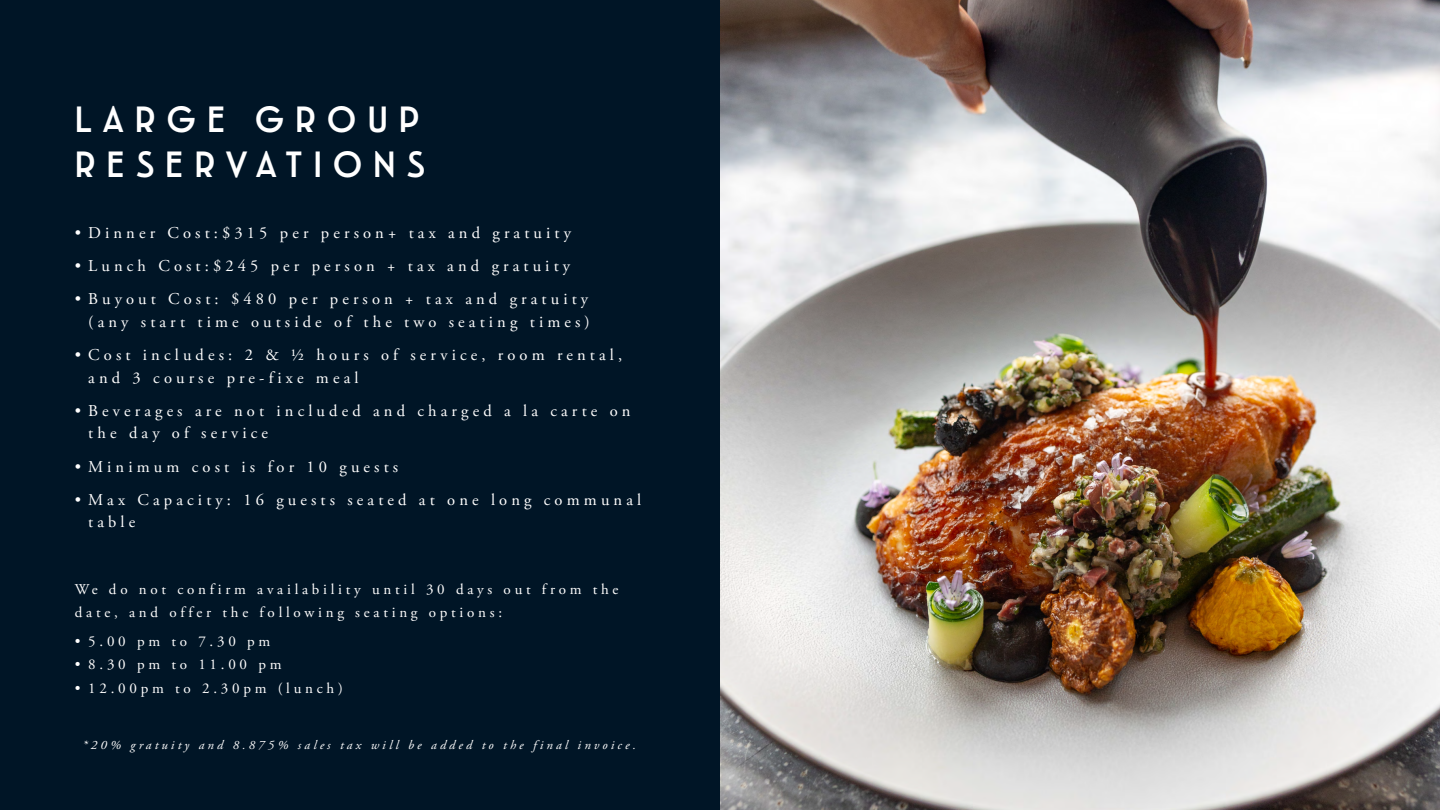
<style>
.page{position:relative;width:1440px;height:810px;background:#fff}
.page>*{position:absolute;margin:0;border:0;box-sizing:border-box;transform-origin:0 0}
.t1{font:37.5px/45.8px "Emblema 65";letter-spacing:.25em;color:#fff}
.t2{font:16.5px/22.5px "Adobe Garamond Pro";letter-spacing:.25em;color:#fff}
.t3{font:15px/22.5px "Adobe Garamond Pro";letter-spacing:.25em;color:#fff}
.t4{font:italic 12.75px "Adobe Garamond Pro";letter-spacing:.25em;color:#fff}
</style>
<div class="page">
<div style="left:0;top:0;width:721px;height:810px;background:#001526"></div>
<img style="left:721px;top:0;width:719px;height:810px">
<h1 class="t1" style="left:74px;top:97px;width:353px">LARGE GROUP<br>RESERVATIONS</h1>
<p class="t2" style="left:75px;top:222px;width:498px">• Dinner Cost:$315 per person+ tax and gratuity</p>
<p class="t2" style="left:75px;top:255px;width:497px">• Lunch Cost:$245 per person + tax and gratuity</p>
<p class="t2" style="left:75px;top:288px;width:517px;text-align:right">• Buyout Cost: $480 per person + tax and gratuity (any start time outside of the two seating times)</p>
<p class="t2" style="left:88px;top:344px;width:535px;text-indent:-13px">• Cost includes: 2 &amp; ½ hours of service, room rental, and 3 course pre-fixe meal</p>
<p class="t2" style="left:88px;top:400px;width:544px;text-indent:-13px">• Beverages are not included and charged a la carte on the day of service</p>
<p class="t2" style="left:75px;top:456px;width:325px">• Minimum cost is for 10 guests</p>
<p class="t2" style="left:88px;top:489px;width:554px;text-indent:-13px">• Max Capacity: 16 guests seated at one long communal table</p>
<p class="t3" style="left:75px;top:579px;width:545px">We do not confirm availability until 30 days out from the date, and offer the following seating options:</p>
<p class="t3" style="left:75px;top:631px;width:197px">• 5.00 pm to 7.30 pm</p>
<p class="t3" style="left:75px;top:654px;width:208px">• 8.30 pm to 11.00 pm</p>
<p class="t3" style="left:75px;top:677px;width:270px">• 12.00pm to 2.30pm (lunch)</p>
<p class="t4" style="left:83px;top:738px;width:555px">*20% gratuity and 8.875% sales tax will be added to the final invoice.</p>
</div>
